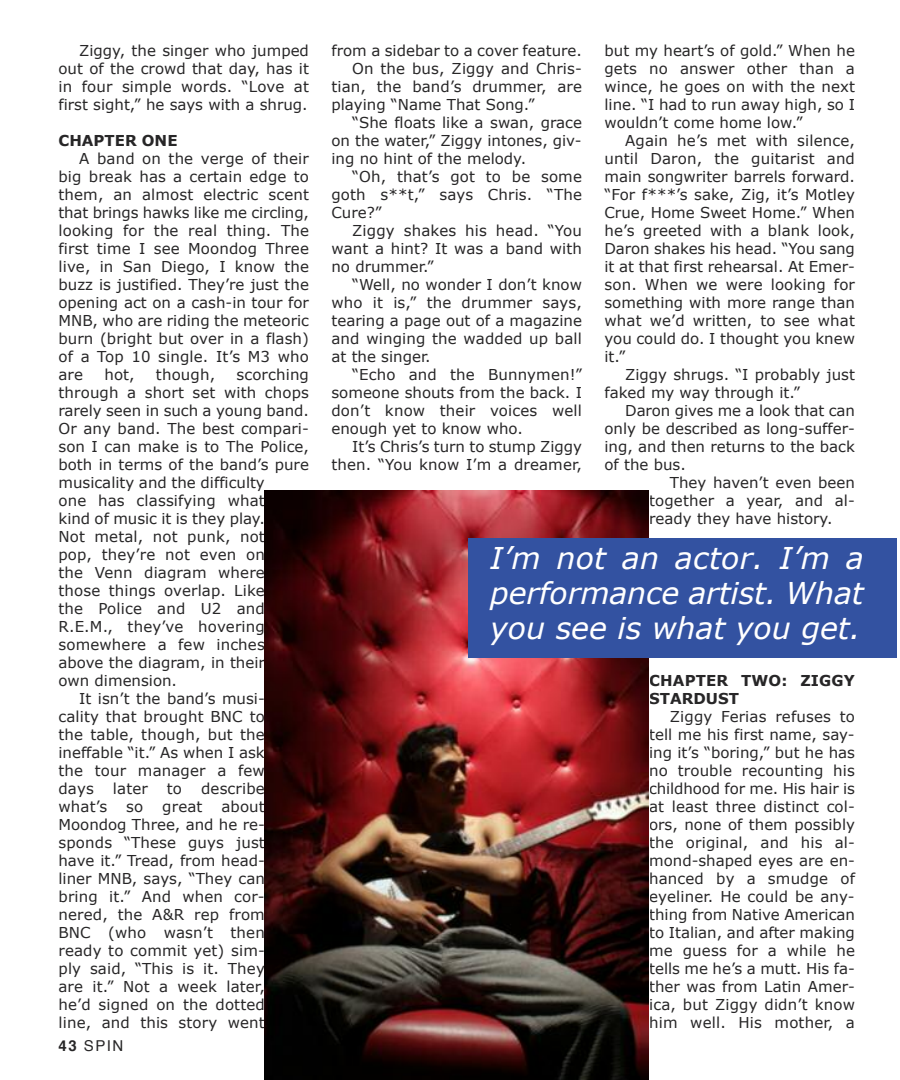
<style>
.page{position:relative;width:900px;height:1080px;background:#fff}
.page>*{position:absolute;margin:0;border:0;box-sizing:border-box;transform-origin:0 0}
.t1{font:italic 30px/35px "Verdana";color:#fff;text-align:justify}
.t2{font:15px/18px "Verdana";color:#272627;text-align:justify}
.t3{font:700 15px/18px "Verdana";color:#272627}
.t4{font:15px "Helvetica";color:#272627}
.s1{font-weight:700}
</style>
<div class="page">
<img style="left:265px;top:491px;width:383px;height:589px">
<div style="left:469px;top:538px;width:428px;height:120px;background:#3352a1"></div>
<p class="t2" style="left:58px;top:41px;width:252px;text-indent:21px">Ziggy, the singer who jumped out of the crowd that day, has it in four simple words. “Love at first sight,” he says with a shrug.</p>
<p class="t3" style="left:58px;top:131px;width:121px">CHAPTER ONE</p>
<p class="t2" style="left:58px;top:149px;width:252px;text-indent:21px">A band on the verge of their big break has a certain edge to them, an almost electric scent that brings hawks like me circling, looking for the real thing. The first time I see Moondog Three live, in San Diego, I know the buzz is justified. They’re just the opening act on a cash-in tour for MNB, who are riding the meteoric burn (bright but over in a flash) of a Top 10 single. It’s M3 who are</p>
<p class="t2" style="left:104px;top:365px;width:32px">hot,</p>
<p class="t2" style="left:156px;top:365px;width:61px">though,</p>
<p class="t2" style="left:236px;top:365px;width:74px">scorching</p>
<p class="t2" style="left:59px;top:383px;width:252px">through a short set with chops</p>
<p class="t2" style="left:59px;top:401px;width:252px">rarely seen in such a young band.</p>
<p class="t2" style="left:59px;top:419px;width:252px">Or any band. The best compari-</p>
<p class="t2" style="left:59px;top:437px;width:252px">son I can make is to The Police,</p>
<p class="t2" style="left:59px;top:455px;width:252px">both in terms of the band’s pure</p>
<p class="t2" style="left:59px;top:473px;width:208px">musicality and the difficulty</p>
<p class="t2" style="left:59px;top:491px;width:208px">one has classifying what</p>
<p class="t2" style="left:59px;top:509px;width:208px">kind of music it is they play.</p>
<p class="t2" style="left:59px;top:527px;width:208px">Not metal, not punk, not</p>
<p class="t2" style="left:59px;top:545px;width:208px">pop, they’re not even on</p>
<p class="t2" style="left:59px;top:563px;width:208px">the Venn diagram where</p>
<p class="t2" style="left:59px;top:581px;width:208px">those things overlap. Like</p>
<p class="t2" style="left:59px;top:599px;width:208px">the Police and U2 and</p>
<p class="t2" style="left:59px;top:617px;width:208px">R.E.M., they’ve hovering</p>
<p class="t2" style="left:59px;top:635px;width:208px">somewhere a few inches</p>
<p class="t2" style="left:59px;top:653px;width:208px">above the diagram, in their</p>
<p class="t2" style="left:59px;top:671px;width:120px">own dimension.</p>
<p class="t2" style="left:79px;top:689px;width:187px">It isn’t the band’s musi-</p>
<p class="t2" style="left:59px;top:707px;width:208px">cality that brought BNC to</p>
<p class="t2" style="left:59px;top:725px;width:208px">the table, though, but the</p>
<p class="t2" style="left:59px;top:743px;width:208px">ineffable “it.” As when I ask</p>
<p class="t2" style="left:59px;top:761px;width:208px">the tour manager a few</p>
<p class="t2" style="left:59px;top:779px;width:37px">days</p>
<p class="t2" style="left:113px;top:779px;width:36px">later</p>
<p class="t2" style="left:167px;top:779px;width:17px">to</p>
<p class="t2" style="left:201px;top:779px;width:65px">describe</p>
<p class="t2" style="left:59px;top:797px;width:50px">what’s</p>
<p class="t2" style="left:126px;top:797px;width:19px">so</p>
<p class="t2" style="left:162px;top:797px;width:42px">great</p>
<p class="t2" style="left:59px;top:797px;width:208px;text-indent:163px">about Moondog Three, and he re&shy;sponds “These guys just have it.” Tread, from head&shy;liner MNB, says, “They can bring it.” And when cor&shy;nered, the A&amp;R rep from BNC (who wasn’t then ready to commit yet) sim&shy;ply said, “This is it. They are it.” Not a week later, he’d signed on the dotted line, and this story went</p>
<p class="t4" style="left:58px;top:1039px;width:66px"><span class="s1">43</span> SPIN</p>
<p class="t2" style="left:332px;top:42px;width:252px">from a sidebar to a cover feature.</p>
<p class="t2" style="left:352px;top:59px;width:231px">On the bus, Ziggy and Chris-</p>
<p class="t2" style="left:332px;top:77px;width:252px">tian, the band’s drummer, are</p>
<p class="t2" style="left:332px;top:95px;width:205px">playing “Name That Song.”</p>
<p class="t2" style="left:352px;top:113px;width:231px">“She floats like a swan, grace</p>
<p class="t2" style="left:332px;top:131px;width:252px">on the water,” Ziggy intones, giv-</p>
<p class="t2" style="left:332px;top:149px;width:196px">ing no hint of the melody.</p>
<p class="t2" style="left:352px;top:167px;width:231px">“Oh, that’s got to be some</p>
<p class="t2" style="left:332px;top:185px;width:252px">goth s**t,” says Chris. “The</p>
<p class="t2" style="left:332px;top:203px;width:52px">Cure?”</p>
<p class="t2" style="left:352px;top:221px;width:231px">Ziggy shakes his head. “You</p>
<p class="t2" style="left:332px;top:239px;width:252px">want a hint? It was a band with</p>
<p class="t2" style="left:332px;top:257px;width:104px">no drummer.”</p>
<p class="t2" style="left:352px;top:275px;width:231px">“Well, no wonder I don’t know</p>
<p class="t2" style="left:332px;top:293px;width:252px">who it is,” the drummer says,</p>
<p class="t2" style="left:332px;top:311px;width:252px">tearing a page out of a magazine</p>
<p class="t2" style="left:332px;top:329px;width:252px">and winging the wadded up ball</p>
<p class="t2" style="left:332px;top:347px;width:101px">at the singer.</p>
<p class="t2" style="left:352px;top:365px;width:231px">“Echo and the Bunnymen!”</p>
<p class="t2" style="left:332px;top:383px;width:252px">someone shouts from the back. I</p>
<p class="t2" style="left:332px;top:401px;width:252px">don’t know their voices well</p>
<p class="t2" style="left:332px;top:419px;width:193px">enough yet to know who.</p>
<p class="t2" style="left:352px;top:437px;width:231px">It’s Chris’s turn to stump Ziggy</p>
<p class="t2" style="left:332px;top:455px;width:252px">then. “You know I’m a dreamer,</p>
<p class="t2" style="left:605px;top:41px;width:252px">but my heart’s of gold.” When he gets no answer other than a wince, he goes on with the next line. “I had to run away high, so I wouldn’t come home low.”</p>
<p class="t2" style="left:604px;top:131px;width:252px;text-indent:21px">Again he’s met with silence, until Daron, the guitarist and main songwriter barrels forward. “For f***’s sake, Zig, it’s Motley Crue, Home Sweet Home.” When he’s greeted with a blank look, Daron shakes his head. “You sang it at that first rehearsal. At Emer&shy;son. When we were looking for something with more range than what we’d written, to see what you could do. I thought you knew it.”</p>
<p class="t2" style="left:604px;top:365px;width:252px;text-indent:21px">Ziggy shrugs. “I probably just faked my way through it.”</p>
<p class="t2" style="left:625px;top:401px;width:231px">Daron gives me a look that can</p>
<p class="t2" style="left:604px;top:419px;width:252px">only be described as long-suffer-</p>
<p class="t2" style="left:604px;top:437px;width:252px">ing, and then returns to the back</p>
<p class="t2" style="left:604px;top:455px;width:83px">of the bus.</p>
<p class="t2" style="left:670px;top:473px;width:187px">They haven’t even been</p>
<p class="t2" style="left:649px;top:491px;width:207px">together a year, and al-</p>
<p class="t2" style="left:649px;top:509px;width:185px">ready they have history.</p>
<h1 class="t1" style="left:490px;top:540px;width:375px">I’m not an actor. I’m a performance artist. What you see is what you get.</h1>
<p class="t3" style="left:649px;top:671px;width:207px">CHAPTER TWO: ZIGGY<br>STARDUST</p>
<p class="t2" style="left:649px;top:707px;width:207px;text-indent:21px">Ziggy Ferias refuses to tell me his first name, say&shy;ing it’s “boring,” but he has no trouble recounting his childhood for me. His hair is at least three distinct col&shy;ors, none of them possibly the original, and his al&shy;mond-shaped eyes are en&shy;hanced by a smudge of eyeliner. He could be any&shy;thing from Native American to Italian, and after making me guess for a while he tells me he’s a mutt. His fa&shy;ther was from Latin Amer&shy;ica, but Ziggy didn’t know him well. His mother, a</p>
</div>
